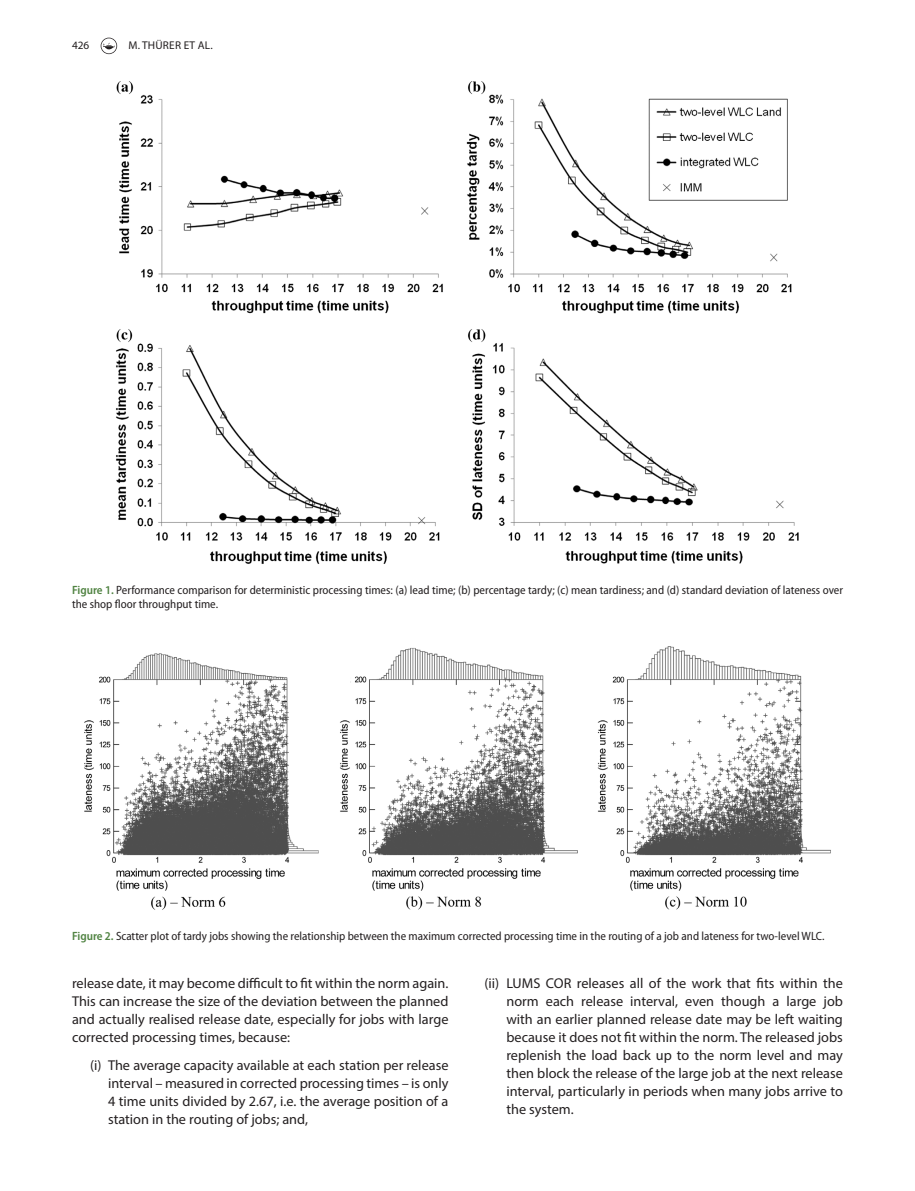
<style>
.page{position:relative;width:915px;height:1191px;background:#fff}
.page>*{position:absolute;margin:0;border:0;box-sizing:border-box;transform-origin:0 0}
.t1{font:14.25px/18px "Myriad Pro";color:#231f20;text-align:justify}
.t2{font:semi-condensed 12px/13.5px "Myriad Pro";color:#231f20}
.t3{font:11.25px "Myriad Pro";letter-spacing:.02em;color:#231f20}
.s1{font-weight:600;color:#508342}
</style>
<div class="page">
<svg style="left:101px;top:38px;width:16px;height:16px"></svg>
<img style="left:116px;top:81px;width:683px;height:483px">
<img style="left:84px;top:646px;width:747px;height:264px">
<p class="t3" style="left:72px;top:39px;width:19px">426</p>
<p class="t3" style="left:128px;top:39px;width:86px">M. THÜRER ET AL.</p>
<p class="t2" style="left:72px;top:584px;width:772px"><span class="s1">Figure 1.</span> Performance comparison for deterministic processing times: (a) lead time; (b) percentage tardy; (c) mean tardiness; and (d) standard deviation of lateness over the shop floor throughput time.</p>
<p class="t2" style="left:72px;top:929px;width:753px"><span class="s1">Figure 2.</span> Scatter plot of tardy jobs showing the relationship between the maximum corrected processing time in the routing of a job and lateness for two-level WLC.</p>
<p class="t1" style="left:72px;top:973px;width:378px">release date, it may become difficult to fit within the norm again.<br>This can increase the size of the deviation between the planned and actually realised release date, especially for jobs with large corrected processing times, because:</p>
<p class="t1" style="left:108px;top:1056px;width:342px;text-indent:-18px">(i) The average capacity available at each station per release interval – measured in corrected processing times – is only 4 time units divided by 2.67, i.e. the average position of a station in the routing of jobs; and,</p>
<p class="t1" style="left:506px;top:973px;width:338px;text-indent:-22px">(ii) LUMS COR releases all of the work that fits within the norm each release interval, even though a large job with an earlier planned release date may be left waiting because it does not fit within the norm. The released jobs replenish the load back up to the norm level and may then block the release of the large job at the next release interval, particularly in periods when many jobs arrive to the system.</p>
</div>
